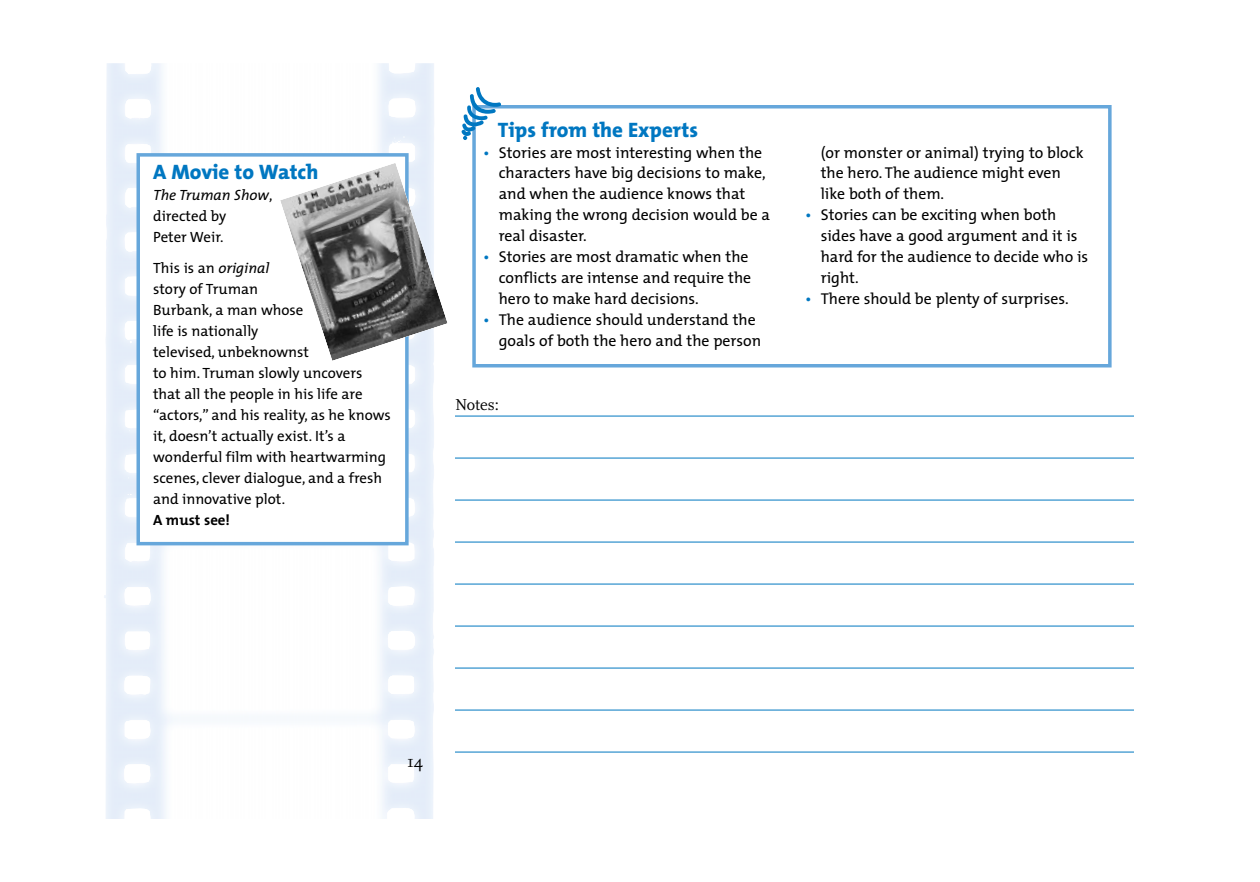
<style>
.page{position:relative;width:1260px;height:882px;background:#fff}
.page>*{position:absolute;margin:0;border:0;box-sizing:border-box;transform-origin:0 0}
.t1{font:500 63px "Mini Pics Confetti";color:#0077c1}
.t2{font:800 21px "The Mix";color:#0077c1}
.t3{font:17.5px "Scala";color:#000}
.t4{font:16.62px "Scala";color:#000}
.t5{font:15.75px/21px "The Mix";color:#000}
.t6{font:14.88px/21px "The Mix";color:#000}
.t7{font:700 14.88px "The Mix";color:#000}
.s1{font-style:italic}
.s2{color:#0077c1}
</style>
<div class="page">
<div style="left:136px;top:153px;width:273px;height:392px;border:4px solid #66a7db"></div>
<hr style="left:455px;top:416px;width:679px;height:1px;background:#0077c1">
<hr style="left:455px;top:458px;width:679px;height:1px;background:#0077c1">
<hr style="left:455px;top:500px;width:679px;height:1px;background:#0077c1">
<hr style="left:455px;top:542px;width:679px;height:1px;background:#0077c1">
<hr style="left:455px;top:584px;width:679px;height:1px;background:#0077c1">
<hr style="left:455px;top:626px;width:679px;height:1px;background:#0077c1">
<hr style="left:455px;top:668px;width:679px;height:1px;background:#0077c1">
<hr style="left:455px;top:710px;width:679px;height:1px;background:#0077c1">
<hr style="left:455px;top:752px;width:679px;height:1px;background:#0077c1">
<div style="left:472px;top:105px;width:640px;height:263px;border:4px solid #66a7db"></div>
<img style="left:281px;top:163px;width:166px;height:198px">
<h2 class="t2" style="left:153px;top:164px;width:167px">A Movie to Watch</h2>
<p class="t6" style="left:153px;top:186px;width:121px"><span class="s1">The Truman Show</span>, directed by<br>Peter Weir.</p>
<p class="t6" style="left:153px;top:260px;width:239px">This is an <span class="s1">original<br></span>story of Truman<br>Burbank, a man whose<br>life is nationally<br>televised, unbeknownst<br>to him. Truman slowly uncovers that all the people in his life are “actors,” and his reality, as he knows it, doesn’t actually exist. It’s a wonderful film with heartwarming scenes, clever dialogue, and a fresh and innovative plot.</p>
<p class="t7" style="left:153px;top:515px;width:79px">A must see!</p>
<h1 class="t1" style="left:460px;top:86px;width:44px">o</h1>
<h2 class="t2" style="left:498px;top:122px;width:202px">Tips from the Experts</h2>
<p class="t5" style="left:499px;top:144px;width:273px;text-indent:-16px"><span class="s2">•</span> Stories are most interesting when the characters have big decisions to make, and when the audience knows that making the wrong decision would be a real disaster.</p>
<p class="t5" style="left:499px;top:249px;width:254px;text-indent:-16px"><span class="s2">•</span> Stories are most dramatic when the conflicts are intense and require the hero to make hard decisions.</p>
<p class="t5" style="left:499px;top:312px;width:264px;text-indent:-16px"><span class="s2">•</span> The audience should understand the goals of both the hero and the person</p>
<p class="t4" style="left:455px;top:397px;width:46px">Notes:</p>
<p class="t5" style="left:821px;top:144px;width:264px">(or monster or animal) trying to block the hero. The audience might even like both of them.</p>
<p class="t5" style="left:821px;top:207px;width:269px;text-indent:-16px"><span class="s2">•</span> Stories can be exciting when both sides have a good argument and it is hard for the audience to decide who is right.</p>
<p class="t5" style="left:805px;top:291px;width:265px"><span class="s2">•</span> There should be plenty of surprises.</p>
<p class="t3" style="left:407px;top:753px;width:18px">14</p>
</div>
